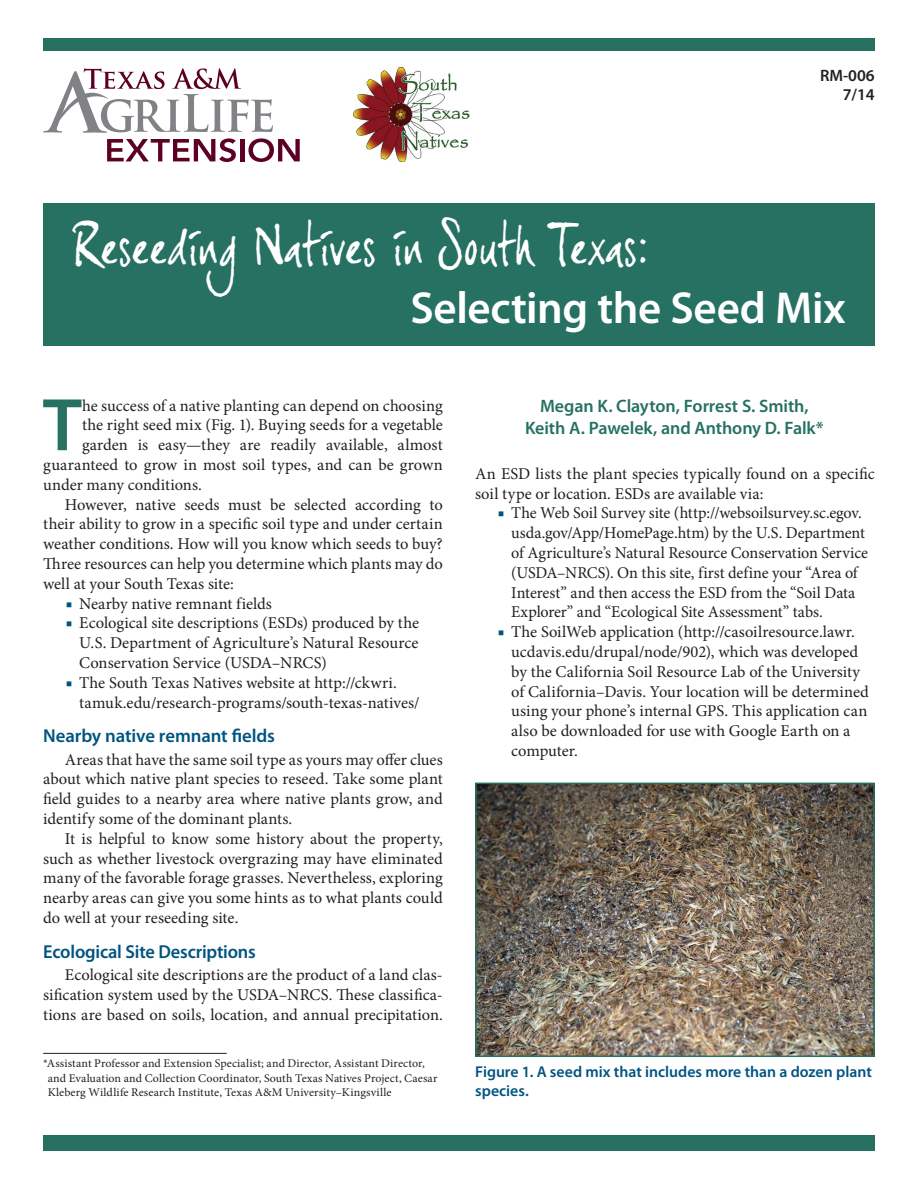
<style>
.page{position:relative;width:918px;height:1188px;background:#fff}
.page>*{position:absolute;margin:0;border:0;box-sizing:border-box;transform-origin:0 0}
.body_text{font:600 75.3px "Myriad Pro";color:#267162}
.t1{font:49.5px "joe Hand 3";letter-spacing:.005em;color:#fff}
.t2{font:600 45px "Myriad Pro";letter-spacing:-.01em;color:#fff}
.heading1{font:600 18.75px "Myriad Pro";letter-spacing:-.01em;color:#005480}
.authors{font:600 18px/21.6px "Myriad Pro";letter-spacing:-.005em;color:#267162;text-align:center}
.body_text-2{font:16.5px/19.8px "Minion Pro";color:#231f20;text-align:justify}
.tabs{font:16.5px/19.8px "Minion Pro";color:#231f20}
.table_body{font:600 16.5px "Myriad Pro";color:#231f20}
.captions{font:600 15.75px/18.9px "Myriad Pro";color:#005480}
.author_info{font:11.7px/14.4px "Minion Pro";letter-spacing:.01em;color:#231f20}
.s1{font-size:42px}
.s2{font-weight:600;color:#005480}
</style>
<div class="page">
<hr style="left:43px;top:1053px;width:184px;height:1px;background:#231f20">
<div style="left:43px;top:204px;width:832px;height:142px;background:#267162"></div>
<div style="left:43px;top:38px;width:832px;height:13px;background:#267162"></div>
<div style="left:43px;top:1135px;width:832px;height:15px;background:#267162"></div>
<img style="left:353px;top:68px;width:117px;height:94px">
<svg style="left:43px;top:68px;width:257px;height:94px"></svg>
<img style="left:478px;top:786px;width:394px;height:268px">
<div style="left:475px;top:783px;width:400px;height:274px;border:2px solid #267162"></div>
<p class="table_body" style="left:820px;top:65px;width:56px">RM-006</p>
<p class="table_body" style="left:843px;top:84px;width:34px">7/14</p>
<p class="t1" style="left:75px;top:217px;width:579px">Reseedin<span class="s1">g</span> Natives in South Texas:</p>
<p class="t2" style="left:410px;top:279px;width:437px">Selecting the Seed Mix</p>
<p class="body_text" style="left:43px;top:377px;width:41px">T</p>
<p class="body_text-2" style="left:82px;top:396px;width:362px">he success of a native planting can depend on choosing</p>
<p class="body_text-2" style="left:82px;top:415px;width:362px">the right seed mix (Fig. 1). Buying seeds for a vegetable</p>
<p class="body_text-2" style="left:82px;top:435px;width:362px">garden is easy—they are readily available, almost</p>
<p class="body_text-2" style="left:43px;top:455px;width:401px">guaranteed to grow in most soil types, and can be grown</p>
<p class="body_text-2" style="left:43px;top:475px;width:160px">under many conditions.</p>
<p class="body_text-2" style="left:43px;top:495px;width:401px;text-indent:22px">However, native seeds must be selected according to their ability to grow in a specific soil type and under certain weather conditions. How will you know which seeds to buy?<br>Three resources can help you determine which plants may do well at your South Texas site:</p>
<p class="tabs" style="left:66px;top:594px;width:208px"><span class="s2">■</span> Nearby native remnant fields</p>
<p class="tabs" style="left:79px;top:613px;width:341px;text-align:justify;text-indent:-14px"><span class="s2">■</span> Ecological site descriptions (ESDs) produced by the U.S. Department of Agriculture’s Natural Resource Conservation Service (USDA–NRCS)</p>
<p class="tabs" style="left:79px;top:673px;width:342px;text-indent:-14px"><span class="s2">■</span> The South Texas Natives website at http://ckwri. tamuk.edu/research-programs/south-texas-natives/</p>
<p class="heading1" style="left:43px;top:724px;width:233px">Nearby native remnant fields</p>
<p class="body_text-2" style="left:43px;top:750px;width:401px;text-indent:22px">Areas that have the same soil type as yours may offer clues about which native plant species to reseed. Take some plant field guides to a nearby area where native plants grow, and identify some of the dominant plants.</p>
<p class="body_text-2" style="left:43px;top:829px;width:401px;text-indent:22px">It is helpful to know some history about the property, such as whether livestock overgrazing may have eliminated many of the favorable forage grasses. Nevertheless, exploring nearby areas can give you some hints as to what plants could do well at your reseeding site.</p>
<p class="heading1" style="left:43px;top:939px;width:214px">Ecological Site Descriptions</p>
<p class="body_text-2" style="left:43px;top:965px;width:401px;text-indent:22px">Ecological site descriptions are the product of a land clas&shy;sification system used by the USDA–NRCS. These classifica&shy;tions are based on soils, location, and annual precipitation.</p>
<p class="author_info" style="left:48px;top:1056px;width:391px;text-indent:-4px">*Assistant Professor and Extension Specialist; and Director, Assistant Director, and Evaluation and Collection Coordinator, South Texas Natives Project, Caesar<br>Kleberg Wildlife Research Institute, Texas A&amp;M University–Kingsville</p>
<p class="authors" style="left:525px;top:395px;width:300px">Megan K. Clayton, Forrest S. Smith,<br>Keith A. Pawelek, and Anthony D. Falk*</p>
<p class="body_text-2" style="left:475px;top:464px;width:401px">An ESD lists the plant species typically found on a specific soil type or location. ESDs are available via:</p>
<p class="tabs" style="left:511px;top:503px;width:358px;text-indent:-14px"><span class="s2">■</span> The Web Soil Survey site (http://websoilsurvey.sc.egov. usda.gov/App/HomePage.htm) by the U.S. Department of Agriculture’s Natural Resource Conservation Service (USDA–NRCS). On this site, first define your “Area of Interest” and then access the ESD from the “Soil Data Explorer” and “Ecological Site Assessment” tabs.</p>
<p class="tabs" style="left:511px;top:622px;width:359px;text-indent:-14px"><span class="s2">■</span> The SoilWeb application (http://casoilresource.lawr. ucdavis.edu/drupal/node/902), which was developed by the California Soil Resource Lab of the University of California–Davis. Your location will be determined using your phone’s internal GPS. This application can also be downloaded for use with Google Earth on a computer.</p>
<p class="captions" style="left:475px;top:1062px;width:398px">Figure 1. A seed mix that includes more than a dozen plant species.</p>
</div>
